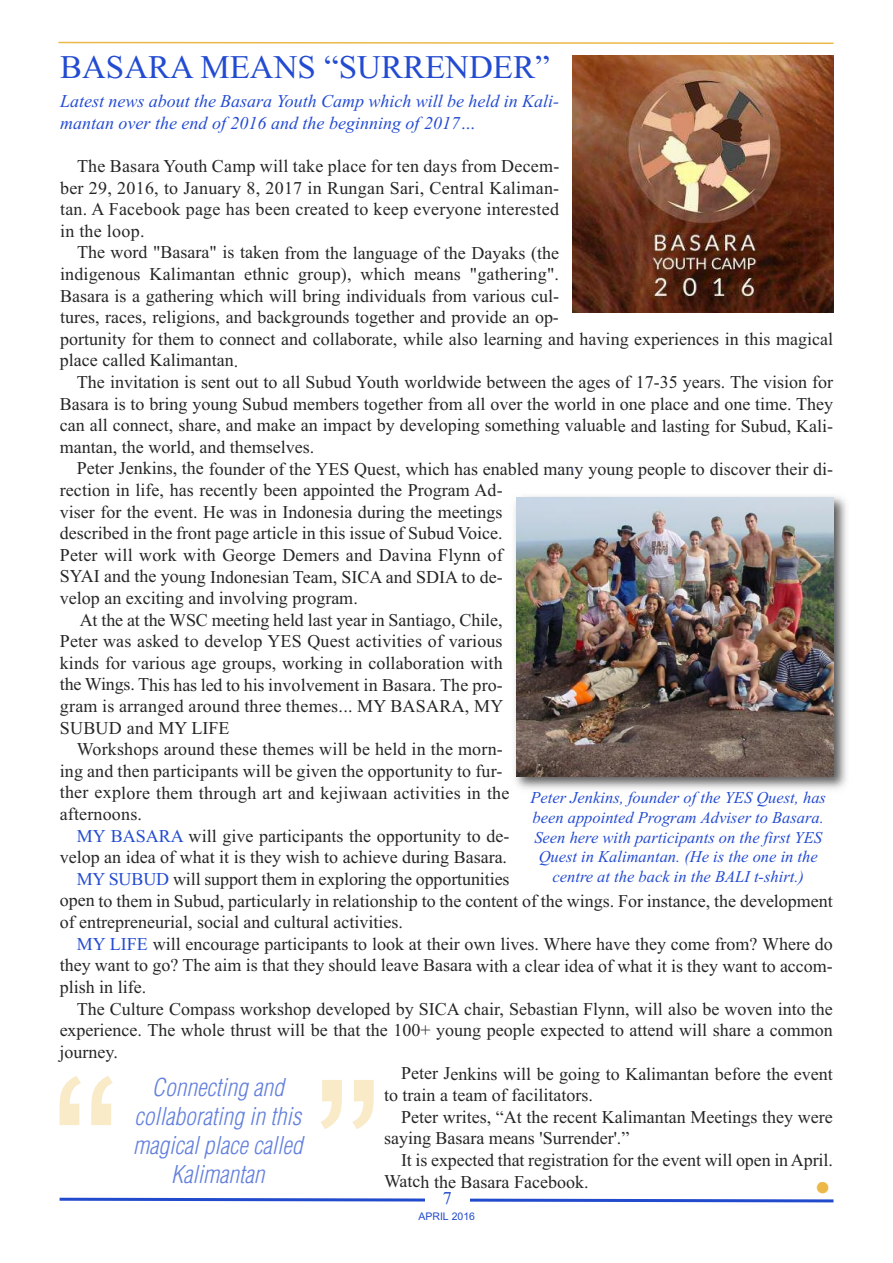
<style>
.page{position:relative;width:893px;height:1263px;background:#fff}
.page>*{position:absolute;margin:0;border:0;box-sizing:border-box;transform-origin:0 0}
.t1{font:210px "Arial";color:#f9eac8}
.t2{font:italic 46.5px "Times New Roman";color:#ecb847}
.t3{font:33px "Times New Roman";color:#234bd1}
.t4{font:italic 300 condensed 24px/28.8px "Helvetica";color:#6380de;text-align:center}
.t5{font:18px/21.6px "Times New Roman";color:#272627;text-align:justify}
.t6{font:italic 18px/21.6px "Times New Roman";color:#234bd1}
.t7{font:18px "Times New Roman";color:#224acc}
.t8{font:italic 16.5px/19.8px "Times New Roman";color:#234bd1;text-align:center}
.t9{font:10.5px "Arial";color:#224acc}
.s1{color:#234bd1}
</style>
<div class="page">
<svg style="left:59px;top:1197px;width:775px;height:6px"></svg>
<div style="left:425px;top:1192px;width:44px;height:37px;background:#fff"></div>
<img style="left:515px;top:496px;width:332px;height:293px">
<img style="left:516px;top:497px;width:317px;height:279px">
<svg style="left:58px;top:41px;width:776px;height:3px"></svg>
<img style="left:572px;top:55px;width:261px;height:257px">
<h3 class="t3" style="left:60px;top:47px;width:491px">BASARA MEANS “SURRENDER”</h3>
<p class="t6" style="left:60px;top:90px;width:500px">Latest news about the Basara Youth Camp which will be held in Kali&shy;mantan over the end of 2016 and the beginning of 2017…</p>
<p class="t5" style="left:60px;top:155px;width:501px;text-indent:17px">The Basara Youth Camp will take place for ten days from Decem&shy;ber 29, 2016, to January 8, 2017 in Rungan Sari, Central Kaliman&shy;tan. A Facebook page has been created to keep everyone interested in the loop.</p>
<p class="t5" style="left:60px;top:241px;width:775px;text-align:left;text-indent:17px">The word "Basara" is taken from the language of the Dayaks (the<br>indigenous Kalimantan ethnic group), which means "gathering".<br>Basara is a gathering which will bring individuals from various cul-<br>tures, races, religions, and backgrounds together and provide an op-<br>portunity for them to connect and collaborate, while also learning and having experiences in this magical place called Kalimantan.</p>
<p class="t5" style="left:60px;top:371px;width:775px;text-indent:17px">The invitation is sent out to all Subud Youth worldwide between the ages of 17-35 years. The vision for Basara is to bring young Subud members together from all over the world in one place and one time. They can all connect, share, and make an impact by developing something valuable and lasting for Subud, Kali&shy;mantan, the world, and themselves.</p>
<p class="t5" style="left:77px;top:458px;width:758px">Peter Jenkins, the founder of the YES Quest, which has enabled many young people to discover their di-</p>
<p class="t5" style="left:60px;top:479px;width:444px">rection in life, has recently been appointed the Program Ad-</p>
<p class="t5" style="left:60px;top:501px;width:444px">viser for the event. He was in Indonesia during the meetings</p>
<p class="t5" style="left:60px;top:522px;width:444px">described in the front page article in this issue of Subud Voice.</p>
<p class="t5" style="left:60px;top:544px;width:444px">Peter will work with George Demers and Davina Flynn of</p>
<p class="t5" style="left:60px;top:565px;width:444px">SYAI and the young Indonesian Team, SICA and SDIA to de-</p>
<p class="t5" style="left:60px;top:587px;width:299px">velop an exciting and involving program.</p>
<p class="t5" style="left:80px;top:609px;width:424px">At the at the WSC meeting held last year in Santiago, Chile,</p>
<p class="t5" style="left:60px;top:630px;width:444px">Peter was asked to develop YES Quest activities of various</p>
<p class="t5" style="left:60px;top:652px;width:444px">kinds for various age groups, working in collaboration with</p>
<p class="t5" style="left:60px;top:673px;width:445px">the Wings. This has led to his involvement in Basara. The pro-</p>
<p class="t5" style="left:60px;top:695px;width:445px">gram is arranged around three themes... MY BASARA, MY</p>
<p class="t5" style="left:60px;top:717px;width:171px">SUBUD and MY LIFE</p>
<p class="t5" style="left:77px;top:738px;width:428px">Workshops around these themes will be held in the morn-</p>
<p class="t5" style="left:60px;top:760px;width:444px">ing and then participants will be given the opportunity to fur-</p>
<p class="t5" style="left:60px;top:781px;width:451px">ther explore them through art and kejiwaan activities in the</p>
<p class="t5" style="left:60px;top:803px;width:84px">afternoons.</p>
<p class="t5" style="left:77px;top:825px;width:434px"><span class="s1">MY BASARA</span> will give participants the opportunity to de-</p>
<p class="t5" style="left:60px;top:846px;width:449px">velop an idea of what it is they wish to achieve during Basara.</p>
<p class="t5" style="left:77px;top:868px;width:434px"><span class="s1">MY SUBUD</span> will support them in exploring the opportunities</p>
<p class="t5" style="left:60px;top:890px;width:775px">open to them in Subud, particularly in relationship to the content of the wings. For instance, the development</p>
<p class="t5" style="left:60px;top:911px;width:345px">of entrepreneurial, social and cultural activities.</p>
<p class="t5" style="left:77px;top:933px;width:758px"><span class="s1">MY LIFE</span> will encourage participants to look at their own lives. Where have they come from? Where do</p>
<p class="t5" style="left:60px;top:954px;width:775px">they want to go? The aim is that they should leave Basara with a clear idea of what it is they want to accom-</p>
<p class="t5" style="left:60px;top:976px;width:88px">plish in life.</p>
<p class="t5" style="left:77px;top:998px;width:758px">The Culture Compass workshop developed by SICA chair, Sebastian Flynn, will also be woven into the</p>
<p class="t5" style="left:60px;top:1019px;width:775px">experience. The whole thrust will be that the 100+ young people expected to attend will share a common</p>
<p class="t5" style="left:60px;top:1041px;width:60px">journey.</p>
<p class="t5" style="left:401px;top:1062px;width:433px">Peter Jenkins will be going to Kalimantan before the event</p>
<p class="t5" style="left:384px;top:1084px;width:210px">to train a team of facilitators.</p>
<p class="t5" style="left:401px;top:1106px;width:433px">Peter writes, “At the recent Kalimantan Meetings they were</p>
<p class="t5" style="left:384px;top:1127px;width:247px">saying Basara means 'Surrender'.”</p>
<p class="t5" style="left:401px;top:1149px;width:433px">It is expected that registration for the event will open in April.</p>
<p class="t5" style="left:384px;top:1170px;width:206px">Watch the Basara Facebook.</p>
<p class="t7" style="left:443px;top:1188px;width:10px">7</p>
<p class="t9" style="left:418px;top:1210px;width:58px">APRIL 2016</p>
<p class="t8" style="left:530px;top:787px;width:297px">Peter Jenkins, founder of the YES Quest, has been appointed Program Adviser to Basara.<br>Seen here with participants on the first YES Quest in Kalimantan. (He is the one in the centre at the back in the BALI t-shirt.)</p>
<h1 class="t1" style="left:51px;top:1035px;width:334px">“ ”</h1>
<h3 class="t4" style="left:133px;top:1073px;width:177px">Connecting and collaborating in this magical place called<br>Kalimantan</h3>
<h2 class="t2" style="left:814px;top:1160px;width:18px">•</h2>
</div>
